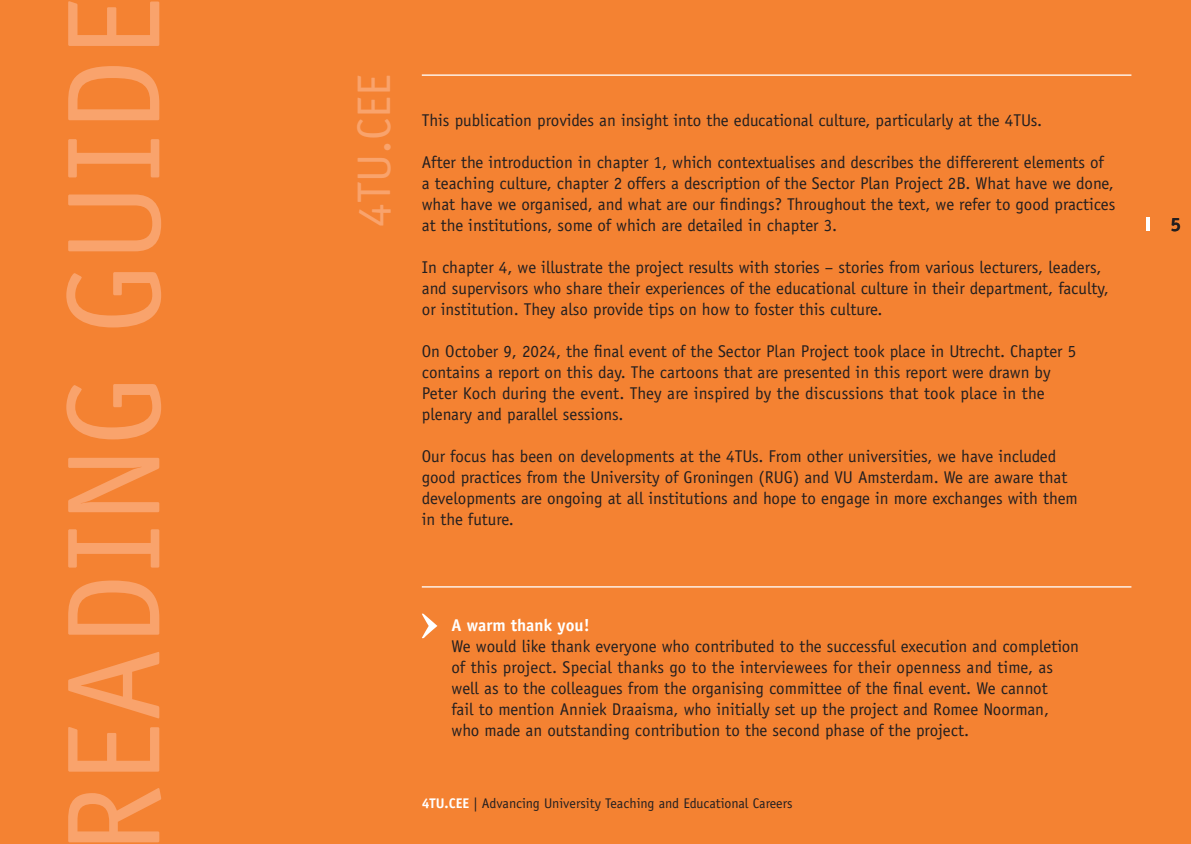
<style>
.page{position:relative;width:1191px;height:844px;background:#fff}
.page>*{position:absolute;margin:0;border:0;box-sizing:border-box;transform-origin:0 0}
.subheading_orange{font:133px "Officina Sans LT";letter-spacing:.005em;color:#f9a36c}
.t1{font:47.25px "Officina Sans LT";color:#f9a36c}
.bullets_body_text{font:700 19.25px "Officina Sans LT";color:#231f20}
.body_text{font:17.15px/21px "Officina Sans LT";color:#231f20}
.body_text-2{font:700 17.15px "Officina Sans LT";color:#fff}
.t2{font:14px "Officina Sans LT";color:#231f20}
.s1{font-weight:700;color:#fff}
</style>
<div class="page">
<div style="left:0;top:0;width:1191px;height:843px;background:#f48232"></div>
<hr style="left:422px;top:74px;width:709px;height:2px;background:#fff">
<hr style="left:422px;top:586px;width:709px;height:1px;background:#fff">
<svg style="left:422px;top:613px;width:15px;height:25px"></svg>
<hr style="left:1146px;top:217px;width:4px;height:14px;background:#fff">
<p class="subheading_orange" style="left:37px;top:853px;width:858px;rotate:-90deg">READING GUIDE</p>
<p class="t1" style="left:347px;top:227px;width:154px;rotate:-90deg">4TU.CEE</p>
<p class="body_text" style="left:422px;top:110px;width:622px">This publication provides an insight into the educational culture, particularly at the 4TUs.</p>
<p class="body_text" style="left:422px;top:152px;width:695px">After the introduction in chapter 1, which contextualises and describes the differerent elements of a teaching culture, chapter 2 offers a description of the Sector Plan Project 2B. What have we done, what have we organised, and what are our findings? Throughout the text, we refer to good practices at the institutions, some of which are detailed in chapter 3.</p>
<p class="body_text" style="left:422px;top:257px;width:688px">In chapter 4, we illustrate the project results with stories – stories from various lecturers, leaders, and supervisors who share their experiences of the educational culture in their department, faculty, or institution. They also provide tips on how to foster this culture.</p>
<p class="body_text" style="left:422px;top:341px;width:656px">On October 9, 2024, the final event of the Sector Plan Project took place in Utrecht. Chapter 5 contains a report on this day. The cartoons that are presented in this report were drawn by Peter Koch during the event. They are inspired by the discussions that took place in the plenary and parallel sessions.</p>
<p class="body_text" style="left:422px;top:446px;width:657px">Our focus has been on developments at the 4TUs. From other universities, we have included good practices from the University of Groningen (RUG) and VU Amsterdam. We are aware that developments are ongoing at all institutions and hope to engage in more exchanges with them in the future.</p>
<p class="body_text-2" style="left:451px;top:613px;width:140px">A warm thank you!</p>
<p class="body_text" style="left:451px;top:635px;width:629px">We would like thank everyone who contributed to the successful execution and completion of this project. Special thanks go to the interviewees for their openness and time, as well as to the colleagues from the organising committee of the final event. We cannot<br>fail to mention Anniek Draaisma, who initially set up the project and Romee Noorman, who made an outstanding contribution to the second phase of the project.</p>
<p class="t2" style="left:422px;top:794px;width:372px"><span class="s1">4TU.CEE</span> | Advancing University Teaching and Educational Careers</p>
<p class="bullets_body_text" style="left:1170px;top:212px;width:12px">5</p>
</div>
